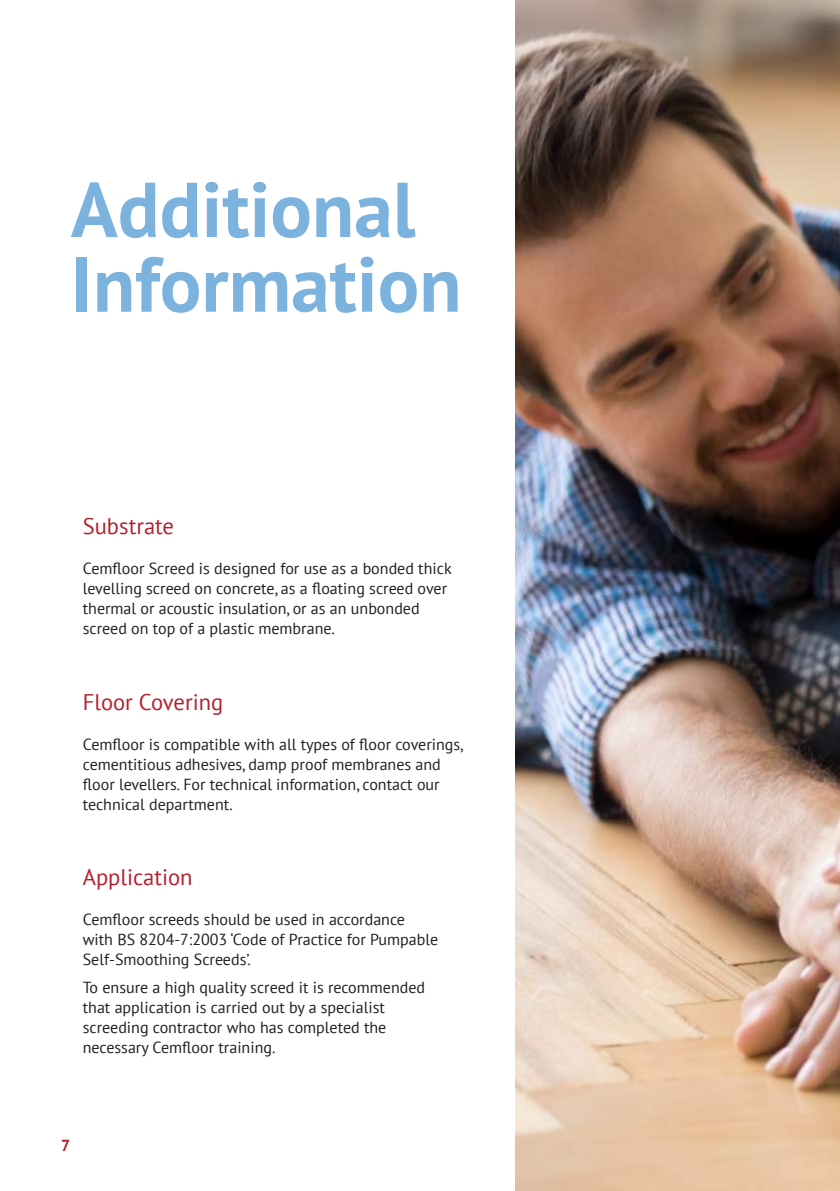
<style>
.page{position:relative;width:840px;height:1191px;background:#fff}
.page>*{position:absolute;margin:0;border:0;box-sizing:border-box;transform-origin:0 0}
.t1{font:700 77.6px/74.8px "PT Sans";color:#7cb2de}
.t2{font:22.6px "PT Sans";color:#b41f2c}
.t3{font:16px/20px "PT Sans";color:#231f20}
.t4{font:700 16px "PT Sans";color:#b41f2c}
</style>
<div class="page">
<img style="left:515px;top:0;width:324px;height:1191px">
<h1 class="t1" style="left:71px;top:171px;width:392px">Additional<br>Information</h1>
<h2 class="t2" style="left:83px;top:511px;width:93px">Substrate</h2>
<p class="t3" style="left:83px;top:558px;width:370px">Cemfloor Screed is designed for use as a bonded thick levelling screed on concrete, as a floating screed over thermal or acoustic insulation, or as an unbonded screed on top of a plastic membrane.</p>
<h2 class="t2" style="left:83px;top:687px;width:142px">Floor Covering</h2>
<p class="t3" style="left:83px;top:733px;width:382px">Cemfloor is compatible with all types of floor coverings, cementitious adhesives, damp proof membranes and floor levellers. For technical information, contact our technical department.</p>
<h2 class="t2" style="left:83px;top:862px;width:111px">Application</h2>
<p class="t3" style="left:83px;top:909px;width:357px">Cemfloor screeds should be used in accordance with BS 8204-7:2003 ‘Code of Practice for Pumpable<br>Self-Smoothing Screeds’.</p>
<p class="t3" style="left:83px;top:977px;width:343px">To ensure a high quality screed it is recommended that application is carried out by a specialist screeding contractor who has completed the necessary Cemfloor training.</p>
<p class="t4" style="left:61px;top:1135px;width:11px">7</p>
</div>
